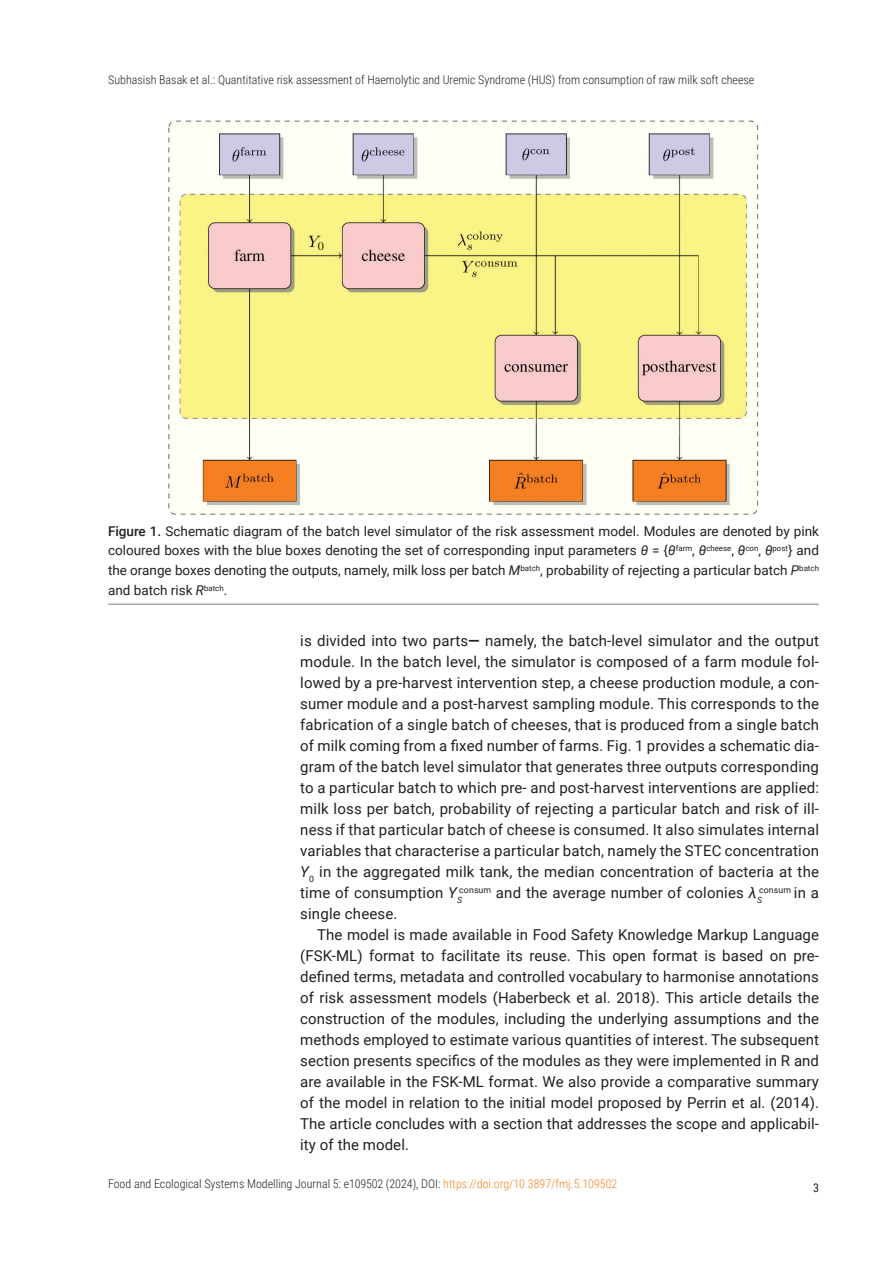
<style>
.page{position:relative;width:893px;height:1263px;background:#fff}
.page>*{position:absolute;margin:0;border:0;box-sizing:border-box;transform-origin:0 0}
.Body_text{font:15px/21px "Roboto";letter-spacing:.01em;color:#231f20;text-align:justify}
.FIG_-_Caption{font:13.5px/19.8px "Roboto";color:#231f20;text-align:justify}
.t1{font:300 12px "Roboto Condensed";color:#231f20}
.t2{font:12px "Roboto Condensed";color:#231f20}
.Body_text-2{font:8.7px "Roboto";letter-spacing:.01em;color:#231f20}
.s1{font-weight:500}
.s2{font-style:italic}
.s3{font-weight:700}
.s4{font-size:15px}
.s5{color:#f58220}
</style>
<div class="page">
<hr style="left:108px;top:603px;width:711px;height:2px;background:#a8a9ad">
<img style="left:168px;top:121px;width:591px;height:394px">
<p class="t1" style="left:108px;top:71px;width:648px">Subhasish Basak et al.: Quantitative risk assessment of Haemolytic and Uremic Syndrome (HUS) from consumption of raw milk soft cheese</p>
<p class="FIG_-_Caption" style="left:108px;top:520px;width:712px"><span class="s1">Figure 1.</span> Schematic diagram of the batch level simulator of the risk assessment model. Modules are denoted by pink coloured boxes with the blue boxes denoting the set of corresponding input parameters <span class="s2">θ</span> = {<span class="s2">θ</span><sup>farm</sup>, <span class="s2">θ</span><sup>cheese</sup>, <span class="s2">θ</span><sup>con</sup>, <span class="s2">θ</span><sup>post</sup>} and the orange boxes denoting the outputs, namely, milk loss per batch <span class="s2">M</span><sup>batch</sup>, probability of rejecting a particular batch <span class="s2">P</span><sup>batch </sup>and batch risk <span class="s2">R</span><sup>batch</sup>.</p>
<p class="Body_text" style="left:300px;top:629px;width:520px">is divided into two parts<span class="s3">—</span> namely, the batch-level simulator and the output module. In the batch level, the simulator is composed of a farm module fol&shy;lowed by a pre-harvest intervention step, a cheese production module, a con&shy;sumer module and a post-harvest sampling module. This corresponds to the fabrication of a single batch of cheeses, that is produced from a single batch of milk coming from a fixed number of farms. Fig. 1 provides a schematic dia&shy;gram of the batch level simulator that generates three outputs corresponding to a particular batch to which pre- and post-harvest interventions are applied: milk loss per batch, probability of rejecting a particular batch and risk of ill&shy;ness if that particular batch of cheese is consumed. It also simulates internal variables that characterise a particular batch, namely the STEC concentration <span class="s2">Y</span><sub>0</sub> in the aggregated milk tank, the median concentration of bacteria at the time of consumption <span class="s2">Y</span><sub>S</sub></p>
<p class="Body_text" style="left:459px;top:881px;width:304px"><sup>consum</sup> and the average number of colonies <span class="s2">λ</span><sub>S</sub></p>
<p class="Body_text-2" style="left:759px;top:884px;width:61px">consum <span class="s4">in a</span></p>
<p class="Body_text" style="left:300px;top:902px;width:99px">single cheese.</p>
<p class="Body_text" style="left:300px;top:923px;width:520px;text-indent:17px">The model is made available in Food Safety Knowledge Markup Language (FSK-ML) format to facilitate its reuse. This open format is based on pre&shy;defined terms, metadata and controlled vocabulary to harmonise annotations of risk assessment models (Haberbeck et al. 2018). This article details the construction of the modules, including the underlying assumptions and the methods employed to estimate various quantities of interest. The subsequent section presents specifics of the modules as they were implemented in R and are available in the FSK-ML format. We also provide a comparative summary of the model in relation to the initial model proposed by Perrin et al. (2014).<br>The article concludes with a section that addresses the scope and applicabil&shy;ity of the model.</p>
<p class="t1" style="left:108px;top:1175px;width:511px">Food and Ecological Systems Modelling Journal 5: e109502 (2024), DOI: <span class="s5">https://doi.org/10.3897/fmj.5.109502</span></p>
<p class="t2" style="left:813px;top:1179px;width:7px">3</p>
</div>
